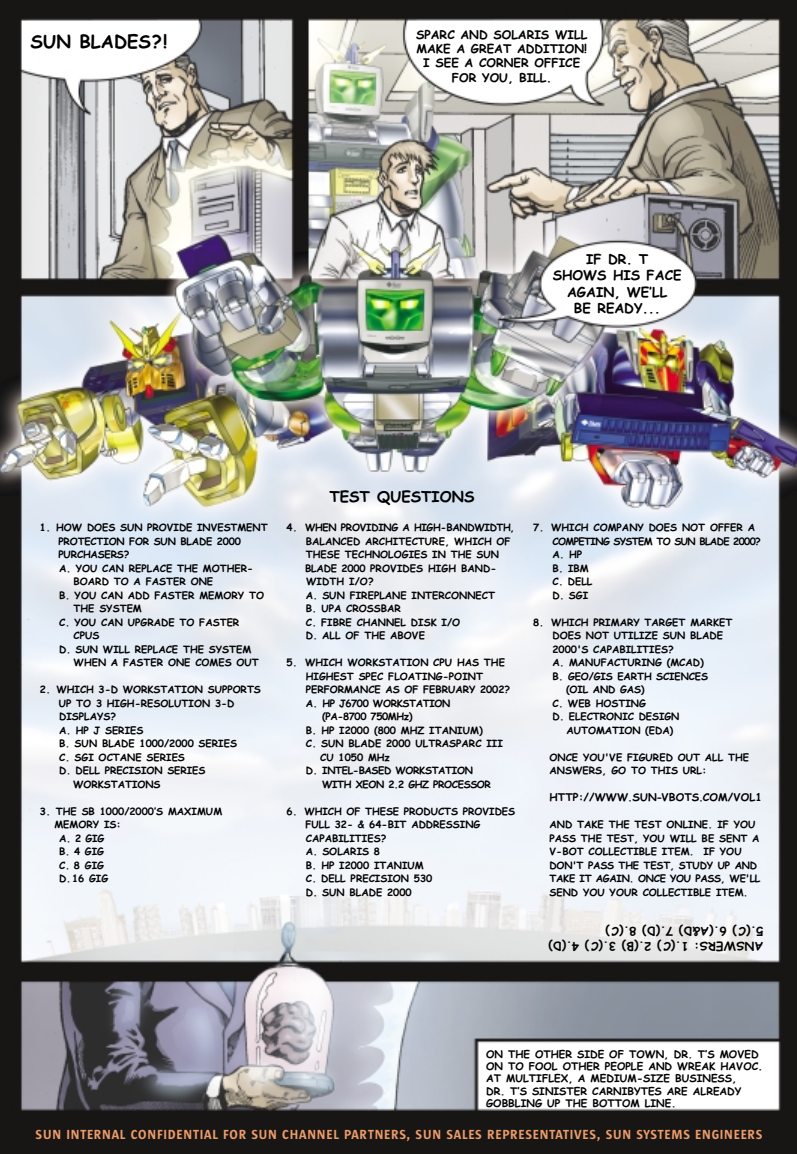
<style>
.page{position:relative;width:797px;height:1154px;background:#fff}
.page>*{position:absolute;margin:0;border:0;box-sizing:border-box;transform-origin:0 0}
.t1{font:700 18px "Comic Sans MS";color:#000}
.t2{font:700 15px "Comic Sans MS";color:#000}
.t3{font:600 13.5px "Sun Sans";letter-spacing:.06em;color:#ee9b6a}
.t4{font:700 13.5px/16.5px "Comic Sans MS";color:#000;text-align:center}
.t5{font:700 12px/14.2px "Comic Sans MS";color:#000;text-align:center}
.t6{font:700 10.65px "Comic Sans MS";letter-spacing:.005em;color:#000}
.t7{font:700 10.5px/12.5px "Comic Sans MS";color:#000}
.t8{font:700 10.05px/13.5px "Comic Sans MS";color:#000}
.t9{font:700 10.05px "Comic Sans MS";letter-spacing:-.035em;color:#000}
.t10{font:700 10.05px "Comic Sans MS";letter-spacing:-.02em;color:#000}
</style>
<div class="page">
<img style="left:0;top:0;width:796px;height:1153px">
<h1 class="t1" style="left:31px;top:34px;width:138px">SUN BLADES?!</h1>
<p class="t5" style="left:416px;top:29px;width:173px">SPARC AND SOLARIS WILL<br>MAKE A GREAT ADDITION!<br>I SEE A CORNER OFFICE<br>FOR YOU, BILL.</p>
<h3 class="t4" style="left:552px;top:252px;width:130px">IF DR. T<br>SHOWS HIS FACE<br>AGAIN, WE’LL<br>BE READY...</h3>
<p class="t8" style="left:40px;top:522px;width:229px">1. HOW DOES SUN PROVIDE INVESTMENT</p>
<p class="t10" style="left:58px;top:537px;width:184px">PROTECTION FOR SUN BLADE 2000</p>
<p class="t10" style="left:58px;top:550px;width:72px">PURCHASERS?</p>
<p class="t8" style="left:59px;top:562px;width:196px">A. YOU CAN REPLACE THE MOTHER-</p>
<p class="t8" style="left:74px;top:576px;width:141px">BOARD TO A FASTER ONE</p>
<p class="t8" style="left:59px;top:589px;width:206px">B. YOU CAN ADD FASTER MEMORY TO</p>
<p class="t8" style="left:74px;top:603px;width:70px">THE SYSTEM</p>
<p class="t8" style="left:59px;top:616px;width:182px">C. YOU CAN UPGRADE TO FASTER</p>
<p class="t8" style="left:74px;top:630px;width:27px">CPUS</p>
<p class="t8" style="left:59px;top:643px;width:194px">D. SUN WILL REPLACE THE SYSTEM</p>
<p class="t8" style="left:74px;top:657px;width:187px">WHEN A FASTER ONE COMES OUT</p>
<p class="t8" style="left:40px;top:684px;width:222px">2. WHICH 3-D WORKSTATION SUPPORTS</p>
<p class="t8" style="left:59px;top:697px;width:177px">UP TO 3 HIGH-RESOLUTION 3-D</p>
<p class="t8" style="left:59px;top:711px;width:58px">DISPLAYS?</p>
<p class="t8" style="left:59px;top:724px;width:86px">A. HP J SERIES</p>
<p class="t8" style="left:59px;top:738px;width:179px">B. SUN BLADE 1000/2000 SERIES</p>
<p class="t8" style="left:59px;top:751px;width:127px">C. SGI OCTANE SERIES</p>
<p class="t8" style="left:59px;top:765px;width:148px">D. DELL PRECISION SERIES</p>
<p class="t8" style="left:73px;top:778px;width:89px">WORKSTATIONS</p>
<p class="t8" style="left:40px;top:805px;width:184px">3. THE SB 1000/2000’S MAXIMUM</p>
<p class="t8" style="left:54px;top:819px;width:68px">MEMORY IS:</p>
<p class="t8" style="left:59px;top:832px;width:46px">A. 2 GIG</p>
<p class="t8" style="left:59px;top:846px;width:46px">B. 4 GIG</p>
<p class="t8" style="left:59px;top:859px;width:46px">C. 8 GIG</p>
<p class="t8" style="left:59px;top:873px;width:51px">D. 16 GIG</p>
<h2 class="t2" style="left:329px;top:491px;width:146px">TEST QUESTIONS</h2>
<p class="t8" style="left:305px;top:522px;width:211px;text-indent:-18px">4. WHEN PROVIDING A HIGH-BANDWIDTH,<br>BALANCED ARCHITECTURE, WHICH OF<br>THESE TECHNOLOGIES IN THE SUN<br>BLADE 2000 PROVIDES HIGH BAND-<br>WIDTH I/O?<br>A. SUN FIREPLANE INTERCONNECT<br>B. UPA CROSSBAR<br>C. FIBRE CHANNEL DISK I/O<br>D. ALL OF THE ABOVE</p>
<p class="t8" style="left:286px;top:657px;width:220px">5. WHICH WORKSTATION CPU HAS THE</p>
<p class="t8" style="left:306px;top:670px;width:179px">HIGHEST SPEC FLOATING-POINT</p>
<p class="t8" style="left:306px;top:684px;width:206px">PERFORMANCE AS OF FEBRUARY 2002?</p>
<p class="t9" style="left:306px;top:699px;width:146px">A. HP J6700 WORKSTATION</p>
<p class="t9" style="left:322px;top:712px;width:92px">(PA-8700 750MHz)</p>
<p class="t8" style="left:306px;top:724px;width:178px">B. HP I2000 (800 MHZ ITANIUM)</p>
<p class="t8" style="left:306px;top:738px;width:198px">C. SUN BLADE 2000 ULTRASPARC III</p>
<p class="t8" style="left:320px;top:751px;width:71px">CU 1050 MHz</p>
<p class="t9" style="left:306px;top:766px;width:168px">D. INTEL-BASED WORKSTATION</p>
<p class="t9" style="left:322px;top:780px;width:170px">WITH XEON 2.2 GHZ PROCESSOR</p>
<p class="t8" style="left:305px;top:805px;width:211px;text-indent:-19px">6. WHICH OF THESE PRODUCTS PROVIDES<br>FULL 32- &amp; 64-BIT ADDRESSING<br>CAPABILITIES?<br>A. SOLARIS 8<br>B. HP I2000 ITANIUM<br>C. DELL PRECISION 530<br>D. SUN BLADE 2000</p>
<p class="t8" style="left:552px;top:522px;width:210px;text-indent:-19px">7. WHICH COMPANY DOES NOT OFFER A<br>COMPETING SYSTEM TO SUN BLADE 2000?<br>A. HP<br>B. IBM<br>C. DELL<br>D. SGI</p>
<p class="t8" style="left:533px;top:616px;width:200px">8. WHICH PRIMARY TARGET MARKET</p>
<p class="t8" style="left:552px;top:630px;width:172px">DOES NOT UTILIZE SUN BLADE</p>
<p class="t8" style="left:552px;top:643px;width:123px">2000'S CAPABILITIES?</p>
<p class="t8" style="left:552px;top:657px;width:153px">A. MANUFACTURING (MCAD)</p>
<p class="t8" style="left:552px;top:670px;width:157px">B. GEO/GIS EARTH SCIENCES</p>
<p class="t8" style="left:566px;top:684px;width:80px">(OIL AND GAS)</p>
<p class="t8" style="left:552px;top:697px;width:95px">C. WEB HOSTING</p>
<p class="t8" style="left:552px;top:711px;width:128px">D. ELECTRONIC DESIGN</p>
<p class="t8" style="left:566px;top:724px;width:108px">AUTOMATION (EDA)</p>
<p class="t8" style="left:549px;top:751px;width:201px">ONCE YOU'VE FIGURED OUT ALL THE<br>ANSWERS, GO TO THIS URL:</p>
<p class="t6" style="left:549px;top:793px;width:214px">HTTP://WWW.SUN-VBOTS.COM/VOL1</p>
<p class="t8" style="left:549px;top:819px;width:212px">AND TAKE THE TEST ONLINE. IF YOU<br>PASS THE TEST, YOU WILL BE SENT A<br>V-BOT COLLECTIBLE ITEM. IF YOU<br>DON'T PASS THE TEST, STUDY UP AND<br>TAKE IT AGAIN. ONCE YOU PASS, WE'LL<br>SEND YOU YOUR COLLECTIBLE ITEM.</p>
<p class="t5" style="left:763px;top:953px;width:216px;line-height:15.8px;text-align:left;rotate:-180deg">ANSWERS: 1.(C ) 2.(B) 3.(C ) 4.(D)<br>5.(C ) 6.(A&amp;D) 7.(D) 8.(C )</p>
<p class="t7" style="left:486px;top:1048px;width:278px">ON THE OTHER SIDE OF TOWN, DR. T’S MOVED ON TO FOOL OTHER PEOPLE AND WREAK HAVOC.<br>AT MULTIFLEX, A MEDIUM-SIZE BUSINESS,<br>DR. T’S SINISTER CARNIBYTES ARE ALREADY GOBBLING UP THE BOTTOM LINE.</p>
<h3 class="t3" style="left:36px;top:1130px;width:728px">SUN INTERNAL CONFIDENTIAL FOR SUN CHANNEL PARTNERS, SUN SALES REPRESENTATIVES, SUN SYSTEMS ENGINEERS</h3>
</div>
